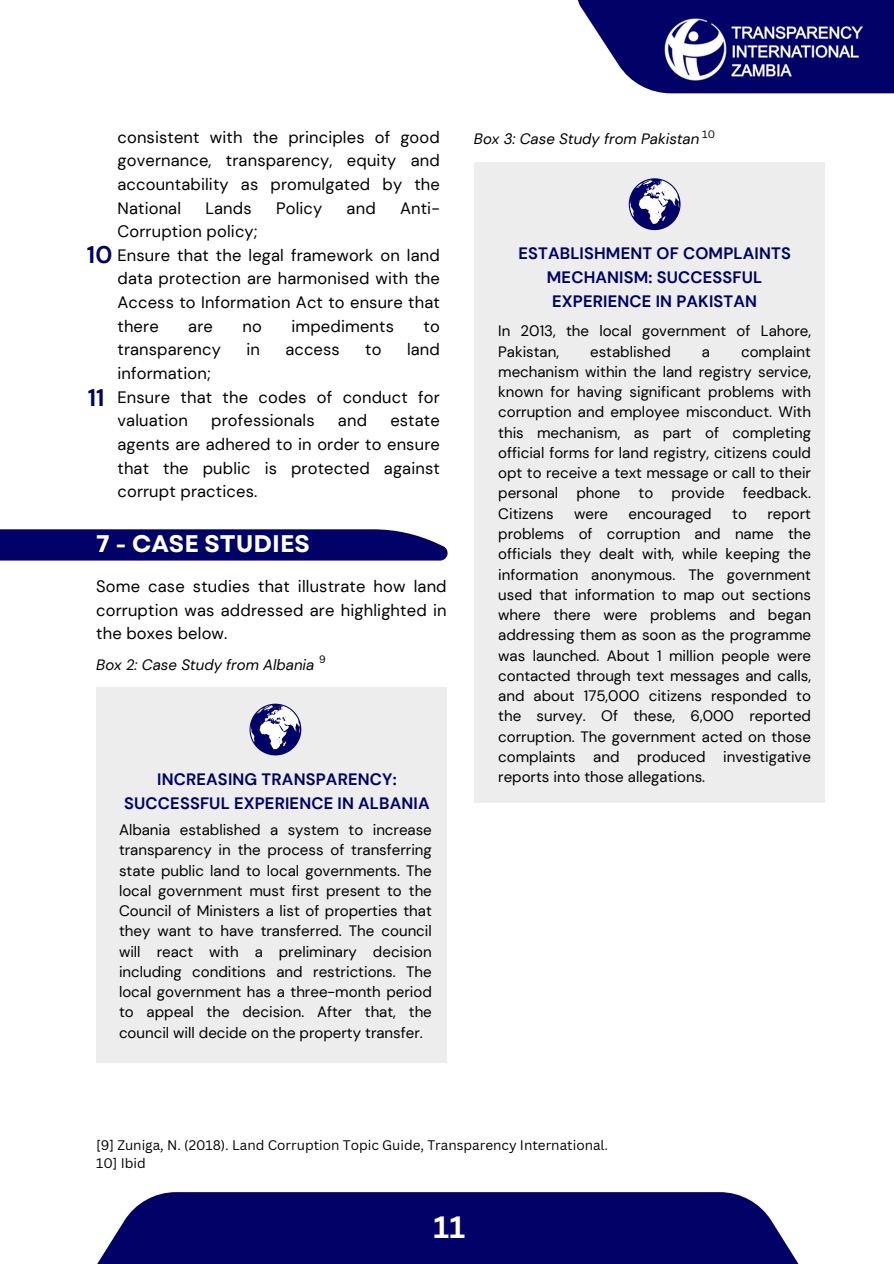
<style>
.page{position:relative;width:894px;height:1264px;background:#fff}
.page>*{position:absolute;margin:0;border:0;box-sizing:border-box;transform-origin:0 0}
.t1{font:700 30px "Canva Sans";color:#fff}
.t2{font:700 24px "Garet";color:#fff}
.t3{font:700 24px "DM Sans";color:#010167}
.t4{font:16.5px/23.7px "DM Sans";letter-spacing:.01em;color:#000;text-align:justify}
.t5{font:700 16.5px/23.7px "DM Sans";letter-spacing:.01em;color:#010167;text-align:center}
.t6{font:15px/20.2px "DM Sans";color:#000;text-align:justify}
.t7{font:italic 15px "DM Sans";color:#000}
.t8{font:13.5px "Canva Sans";color:#000}
.t9{font:10.5px "Canva Sans";color:#000}
</style>
<div class="page">
<svg style="left:578px;top:0;width:315px;height:93px;fill:#010167"></svg>
<img style="left:661px;top:10px;width:213px;height:79px">
<div style="left:0;top:529px;width:447px;height:31px;background:#010167"></div>
<div style="left:96px;top:687px;width:350px;height:375px;background:#ededed"></div>
<svg style="left:98px;top:1192px;width:700px;height:71px;background:#131371"></svg>
<div style="left:474px;top:162px;width:350px;height:640px;background:#ededed"></div>
<svg style="left:249px;top:703px;width:52px;height:52px"></svg>
<svg style="left:628px;top:178px;width:52px;height:52px"></svg>
<p class="t4" style="left:117px;top:125px;width:324px">consistent with the principles of good governance, transparency, equity and accountability as promulgated by the National</p>
<p class="t4" style="left:205px;top:196px;width:48px">Lands</p>
<p class="t4" style="left:276px;top:196px;width:48px">Policy</p>
<p class="t4" style="left:346px;top:196px;width:31px">and</p>
<p class="t4" style="left:400px;top:196px;width:41px">Anti-</p>
<p class="t4" style="left:117px;top:220px;width:142px">Corruption policy;</p>
<p class="t4" style="left:117px;top:243px;width:324px">Ensure that the legal framework on land data protection are harmonised with the Access to Information Act to ensure that there</p>
<p class="t3" style="left:87px;top:239px;width:27px">10</p>
<p class="t4" style="left:188px;top:314px;width:26px">are</p>
<p class="t4" style="left:242px;top:314px;width:21px">no</p>
<p class="t4" style="left:291px;top:314px;width:104px">impediments</p>
<p class="t4" style="left:423px;top:314px;width:18px">to</p>
<p class="t4" style="left:117px;top:338px;width:105px">transparency</p>
<p class="t4" style="left:246px;top:338px;width:15px">in</p>
<p class="t4" style="left:285px;top:338px;width:56px">access</p>
<p class="t4" style="left:365px;top:338px;width:18px">to</p>
<p class="t4" style="left:407px;top:338px;width:34px">land</p>
<p class="t4" style="left:117px;top:361px;width:95px">information;</p>
<p class="t4" style="left:117px;top:385px;width:324px">Ensure that the codes of conduct for valuation</p>
<p class="t3" style="left:88px;top:382px;width:18px">11</p>
<p class="t4" style="left:211px;top:409px;width:105px">professionals</p>
<p class="t4" style="left:338px;top:409px;width:31px">and</p>
<p class="t4" style="left:117px;top:409px;width:324px;text-indent:273px">estate agents are adhered to in order to ensure that the public is protected against corrupt practices.</p>
<h1 class="t2" style="left:96px;top:526px;width:215px">7 - CASE STUDIES</h1>
<h3 class="t4" style="left:96px;top:574px;width:352px">Some case studies that illustrate how land corruption was addressed are highlighted in the boxes below.</h3>
<h3 class="t7" style="left:96px;top:655px;width:219px">Box 2: Case Study from Albania</h3>
<p class="t9" style="left:319px;top:652px;width:8px">9</p>
<p class="t5" style="left:124px;top:767px;width:307px">INCREASING TRANSPARENCY:<br>SUCCESSFUL EXPERIENCE IN ALBANIA</p>
<h2 class="t6" style="left:119px;top:819px;width:314px">Albania established a system to increase transparency in the process of transferring state public land to local governments. The local government must first present to the Council of Ministers a list of properties that they want to have transferred. The council will react with a preliminary decision including conditions and restrictions. The local government has a three-month period to appeal the decision. After that, the council will decide on the property transfer.</h2>
<p class="t7" style="left:474px;top:129px;width:227px">Box 3: Case Study from Pakistan</p>
<h2 class="t9" style="left:702px;top:126px;width:14px">10</h2>
<h3 class="t5" style="left:518px;top:242px;width:274px">ESTABLISHMENT OF COMPLAINTS<br>MECHANISM: SUCCESSFUL<br>EXPERIENCE IN PAKISTAN</h3>
<p class="t6" style="left:498px;top:321px;width:314px">In 2013, the local government of Lahore,<br>Pakistan,</p>
<p class="t6" style="left:498px;top:341px;width:314px;text-indent:243px">complaint mechanism within the land registry service, known for having significant problems with corruption and employee misconduct. With this mechanism, as part of completing official forms for land registry, citizens could opt to receive a text message or call to their personal phone to provide feedback.<br>Citizens</p>
<p class="t6" style="left:590px;top:341px;width:82px">established</p>
<p class="t6" style="left:701px;top:341px;width:10px">a</p>
<p class="t6" style="left:574px;top:503px;width:35px">were</p>
<p class="t6" style="left:628px;top:503px;width:85px">encouraged</p>
<p class="t6" style="left:732px;top:503px;width:16px">to</p>
<p class="t6" style="left:498px;top:503px;width:314px;text-indent:269px">report problems of corruption and name the officials they dealt with, while keeping the information anonymous. The government used that information to map out sections where there were problems and began addressing them as soon as the programme was launched. About 1 million people were contacted through text messages and calls, and about 175,000 citizens responded to the survey. Of these, 6,000 reported corruption. The government acted on those complaints and produced investigative reports into those allegations.</p>
<h3 class="t8" style="left:96px;top:1135px;width:513px">[9] Zuniga, N. (2018). Land Corruption Topic Guide, Transparency International.</h3>
<p class="t8" style="left:96px;top:1153px;width:51px">10] Ibid</p>
<h3 class="t1" style="left:433px;top:1206px;width:33px">11</h3>
</div>
